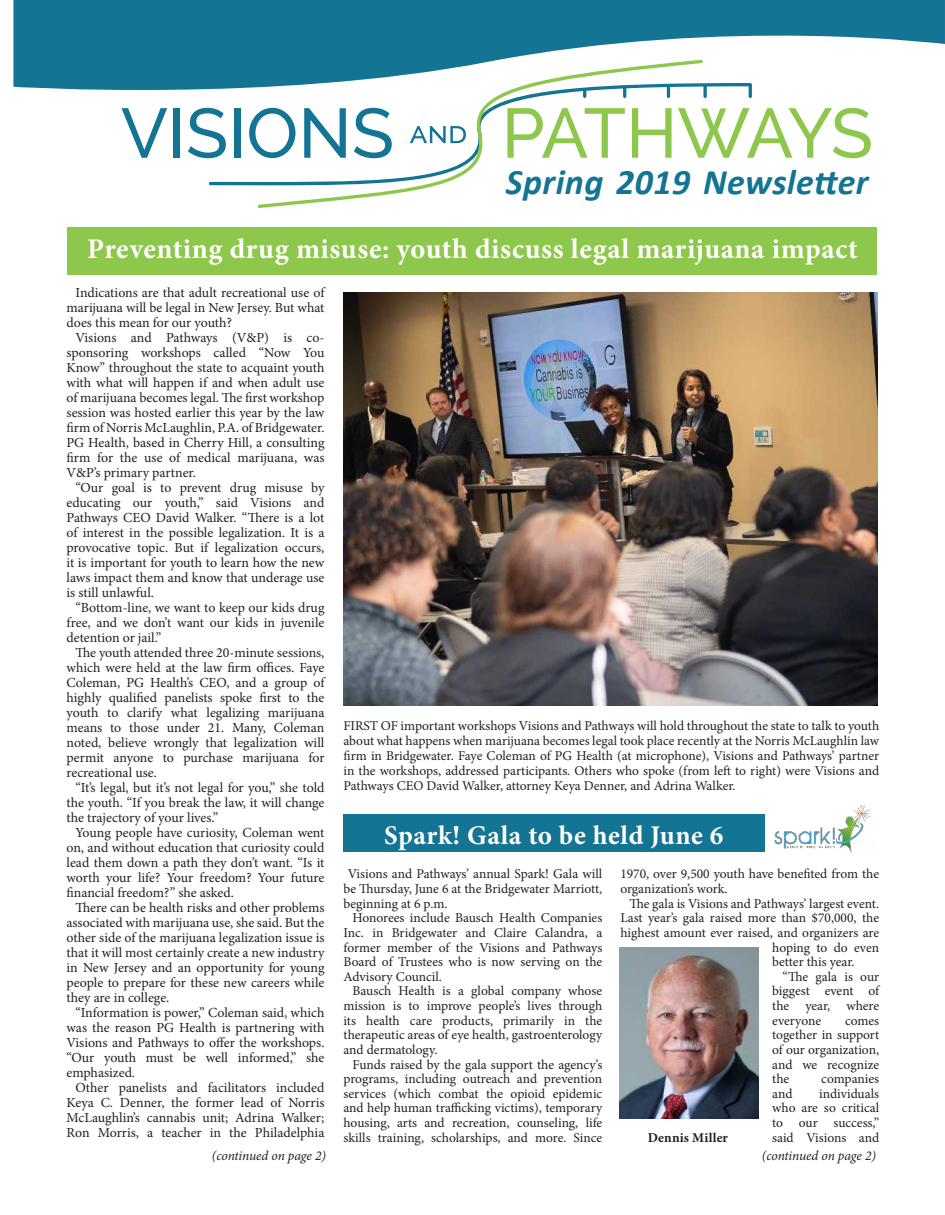
<style>
.page{position:relative;width:945px;height:1215px;background:#fff}
.page>*{position:absolute;margin:0;border:0;box-sizing:border-box;transform-origin:0 0}
.t1{font:italic 700 36px "Calibri";letter-spacing:.01em;color:#137493}
.t2{font:700 28.5px "Minion Pro";letter-spacing:.02em;color:#fff}
.t3{font:700 27px "Minion Pro";letter-spacing:.02em;color:#fff}
.t4{font:13.8px/15px "Minion Pro";letter-spacing:-.005em;color:#231f20;text-align:justify}
.t5{font:13.5px/14.7px "Minion Pro";color:#231f20;text-align:justify}
.t6{font:italic 13.5px "Minion Pro";letter-spacing:-.01em;color:#231f20}
.t7{font:700 13.5px "Minion Pro";letter-spacing:.01em;color:#231f20}
</style>
<div class="page">
<div style="left:68px;top:227px;width:810px;height:48px;background:#8dc74b"></div>
<svg style="left:13px;top:0;width:932px;height:90px;fill:#137493"></svg>
<svg style="left:121px;top:108px;width:46px;height:50px"></svg>
<div style="left:174px;top:108px;width:6px;height:50px;background:#137493"></div>
<svg style="left:188px;top:60px;width:683px;height:148px"></svg>
<img style="left:344px;top:292px;width:534px;height:413px">
<div style="left:344px;top:815px;width:421px;height:37px;background:#137493"></div>
<img style="left:774px;top:805px;width:97px;height:49px">
<img style="left:620px;top:947px;width:139px;height:171px">
<h1 class="t1" style="left:506px;top:157px;width:364px">Spring 2019 Newsletter</h1>
<h2 class="t2" style="left:87px;top:229px;width:772px">Preventing drug misuse: youth discuss legal marijuana impact</h2>
<p class="t4" style="left:66px;top:285px;width:260px;text-indent:9px">Indications are that adult recreational use of marijuana will be legal in New Jersey. But what does this mean for our youth?</p>
<p class="t4" style="left:66px;top:330px;width:260px;text-indent:9px">Visions and Pathways (V&amp;P) is co&shy;sponsoring workshops called “Now You Know” throughout the state to acquaint youth with what will happen if and when adult use of marijuana becomes legal. The first workshop session was hosted earlier this year by the law firm of Norris McLaughlin, P.A. of Bridgewater.<br>PG Health, based in Cherry Hill, a consulting firm for the use of medical marijuana, was V&amp;P’s primary partner.</p>
<p class="t4" style="left:66px;top:480px;width:260px;text-indent:9px">“Our goal is to prevent drug misuse by educating our youth,” said Visions and Pathways CEO David Walker. “There is a lot of interest in the possible legalization. It is a provocative topic. But if legalization occurs, it is important for youth to learn how the new laws impact them and know that underage use is still unlawful.</p>
<p class="t4" style="left:66px;top:600px;width:260px;text-indent:9px">“Bottom-line, we want to keep our kids drug free, and we don’t want our kids in juvenile detention or jail.”</p>
<p class="t4" style="left:66px;top:645px;width:260px;text-indent:9px">The youth attended three 20-minute sessions, which were held at the law firm offices. Faye Coleman, PG Health’s CEO, and a group of highly qualified panelists spoke first to the youth to clarify what legalizing marijuana means to those under 21. Many, Coleman noted, believe wrongly that legalization will permit anyone to purchase marijuana for recreational use.</p>
<p class="t4" style="left:66px;top:780px;width:260px;text-indent:9px">“It’s legal, but it’s not legal for you,” she told the youth. “If you break the law, it will change the trajectory of your lives.”</p>
<p class="t4" style="left:66px;top:825px;width:260px;text-indent:9px">Young people have curiosity, Coleman went on, and without education that curiosity could lead them down a path they don’t want. “Is it worth your life? Your freedom? Your future financial freedom?” she asked.</p>
<p class="t4" style="left:66px;top:900px;width:260px;text-indent:9px">There can be health risks and other problems associated with marijuana use, she said. But the other side of the marijuana legalization issue is that it will most certainly create a new industry in New Jersey and an opportunity for young people to prepare for these new careers while they are in college.</p>
<p class="t4" style="left:66px;top:1005px;width:260px;text-indent:9px">“Information is power,” Coleman said, which was the reason PG Health is partnering with Visions and Pathways to offer the workshops. “Our youth must be well informed,” she emphasized.</p>
<p class="t4" style="left:66px;top:1080px;width:260px;text-indent:9px">Other panelists and facilitators included Keya C. Denner, the former lead of Norris McLaughlin’s cannabis unit; Adrina Walker; Ron Morris, a teacher in the Philadelphia</p>
<p class="t5" style="left:344px;top:718px;width:537px">FIRST OF important workshops Visions and Pathways will hold throughout the state to talk to youth about what happens when marijuana becomes legal took place recently at the Norris McLaughlin law firm in Bridgewater. Faye Coleman of PG Health (at microphone), Visions and Pathways’ partner in the workshops, addressed participants. Others who spoke (from left to right) were Visions and Pathways CEO David Walker, attorney Keya Denner, and Adrina Walker.</p>
<h3 class="t3" style="left:384px;top:816px;width:341px">Spark! Gala to be held June 6</h3>
<p class="t5" style="left:344px;top:867px;width:260px;text-indent:4px">Visions and Pathways’ annual Spark! Gala will be Thursday, June 6 at the Bridgewater Marriott, beginning at 6 p.m.</p>
<p class="t5" style="left:344px;top:911px;width:260px;text-indent:9px">Honorees include Bausch Health Companies Inc. in Bridgewater and Claire Calandra, a former member of the Visions and Pathways Board of Trustees who is now serving on the Advisory Council.</p>
<p class="t5" style="left:344px;top:984px;width:260px;text-indent:9px">Bausch Health is a global company whose mission is to improve people’s lives through its health care products, primarily in the therapeutic areas of eye health, gastroenterology and dermatology.</p>
<p class="t5" style="left:344px;top:1057px;width:260px;text-indent:9px">Funds raised by the gala support the agency’s programs, including outreach and prevention services (which combat the opioid epidemic and help human trafficking victims), temporary housing, arts and recreation, counseling, life skills training, scholarships, and more. Since</p>
<p class="t5" style="left:620px;top:867px;width:260px">1970, over 9,500 youth have benefited from the organization’s work.</p>
<p class="t5" style="left:629px;top:896px;width:251px">The gala is Visions and Pathways’ largest event.</p>
<p class="t5" style="left:620px;top:911px;width:260px">Last year’s gala raised more than $70,000, the</p>
<p class="t5" style="left:620px;top:925px;width:260px">highest amount ever raised, and organizers are</p>
<p class="t5" style="left:772px;top:940px;width:108px">hoping to do even</p>
<p class="t5" style="left:772px;top:955px;width:84px">better this year.</p>
<p class="t5" style="left:782px;top:969px;width:98px">“The gala is our</p>
<p class="t5" style="left:772px;top:984px;width:108px">biggest event of</p>
<p class="t5" style="left:772px;top:999px;width:108px">the year, where</p>
<p class="t5" style="left:772px;top:1013px;width:51px">everyone</p>
<p class="t5" style="left:772px;top:1013px;width:108px;text-indent:73px">comes together in support of our organization, and we recognize the</p>
<p class="t5" style="left:821px;top:1072px;width:59px">companies</p>
<p class="t5" style="left:772px;top:1086px;width:108px;text-indent:47px">individuals who are so critical to our success,” said Visions and</p>
<p class="t5" style="left:772px;top:1086px;width:22px">and</p>
<p class="t7" style="left:648px;top:1128px;width:82px">Dennis Miller</p>
<p class="t6" style="left:212px;top:1147px;width:116px">(continued on page 2)</p>
<p class="t6" style="left:762px;top:1147px;width:116px">(continued on page 2)</p>
</div>
